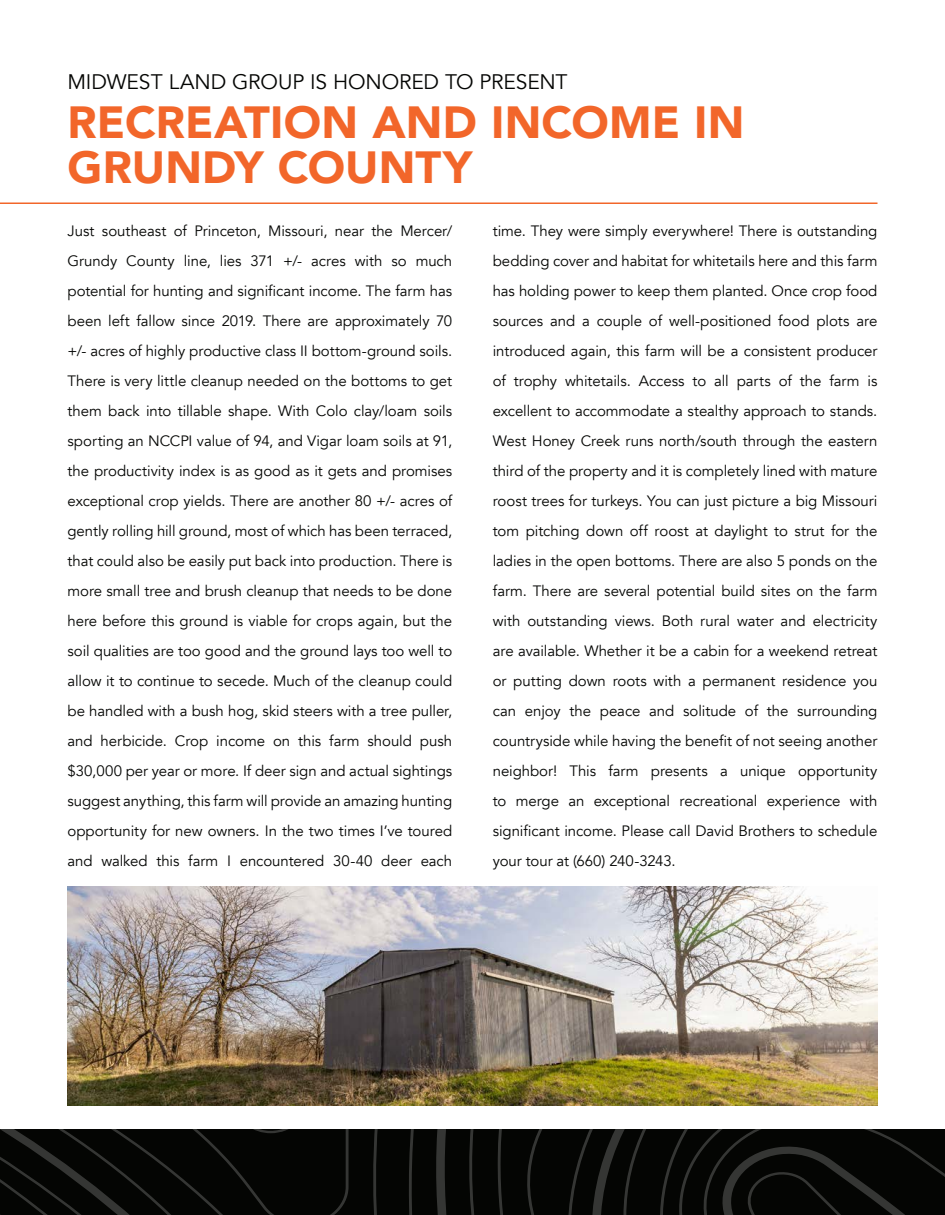
<style>
.page{position:relative;width:945px;height:1215px;background:#fff}
.page>*{position:absolute;margin:0;border:0;box-sizing:border-box;transform-origin:0 0}
.t1{font:900 45px/45px "Avenir";letter-spacing:.005em;color:#f2662a}
.t2{font:21px "Avenir";letter-spacing:-.005em;color:#040503}
.t3{font:15px/30px "Avenir";letter-spacing:-.005em;color:#040503;text-align:justify}
</style>
<div class="page">
<hr style="left:0;top:202px;width:878px;height:2px;background:#f2662a">
<svg style="left:0;top:1130px;width:945px;height:85px"></svg>
<img style="left:68px;top:886px;width:810px;height:219px">
<p class="t2" style="left:68px;top:69px;width:502px">MIDWEST LAND GROUP IS HONORED TO PRESENT</p>
<p class="t1" style="left:68px;top:99px;width:679px">RECREATION AND INCOME IN<br>GRUNDY COUNTY</p>
<p class="t3" style="left:68px;top:216px;width:386px">Just southeast of Princeton, Missouri, near the Mercer/ Grundy County line, lies 371 +/- acres with so much potential for hunting and significant income. The farm has been left fallow since 2019. There are approximately 70 +/- acres of highly productive class II bottom-ground soils.<br>There is very little cleanup needed on the bottoms to get them back into tillable shape. With Colo clay/loam soils sporting an NCCPI value of 94, and Vigar loam soils at 91, the productivity index is as good as it gets and promises exceptional crop yields. There are another 80 +/- acres of gently rolling hill ground, most of which has been terraced, that could also be easily put back into production. There is more small tree and brush cleanup that needs to be done here before this ground is viable for crops again, but the soil qualities are too good and the ground lays too well to allow it to continue to secede. Much of the cleanup could be handled with a bush hog, skid steers with a tree puller, and herbicide. Crop income on this farm should push $30,000 per year or more. If deer sign and actual sightings suggest anything, this farm will provide an amazing hunting opportunity for new owners. In the two times I’ve toured and walked this farm I encountered 30-40 deer each</p>
<p class="t3" style="left:493px;top:216px;width:386px">time. They were simply everywhere! There is outstanding bedding cover and habitat for whitetails here and this farm has holding power to keep them planted. Once crop food sources and a couple of well-positioned food plots are introduced again, this farm will be a consistent producer of trophy whitetails. Access to all parts of the farm is excellent to accommodate a stealthy approach to stands.<br>West Honey Creek runs north/south through the eastern third of the property and it is completely lined with mature roost trees for turkeys. You can just picture a big Missouri tom pitching down off roost at daylight to strut for the ladies in the open bottoms. There are also 5 ponds on the farm. There are several potential build sites on the farm with outstanding views. Both rural water and electricity are available. Whether it be a cabin for a weekend retreat or putting down roots with a permanent residence you can enjoy the peace and solitude of the surrounding countryside while having the benefit of not seeing another neighbor! This farm presents a unique opportunity to merge an exceptional recreational experience with significant income. Please call David Brothers to schedule your tour at (660) 240-3243.</p>
</div>
